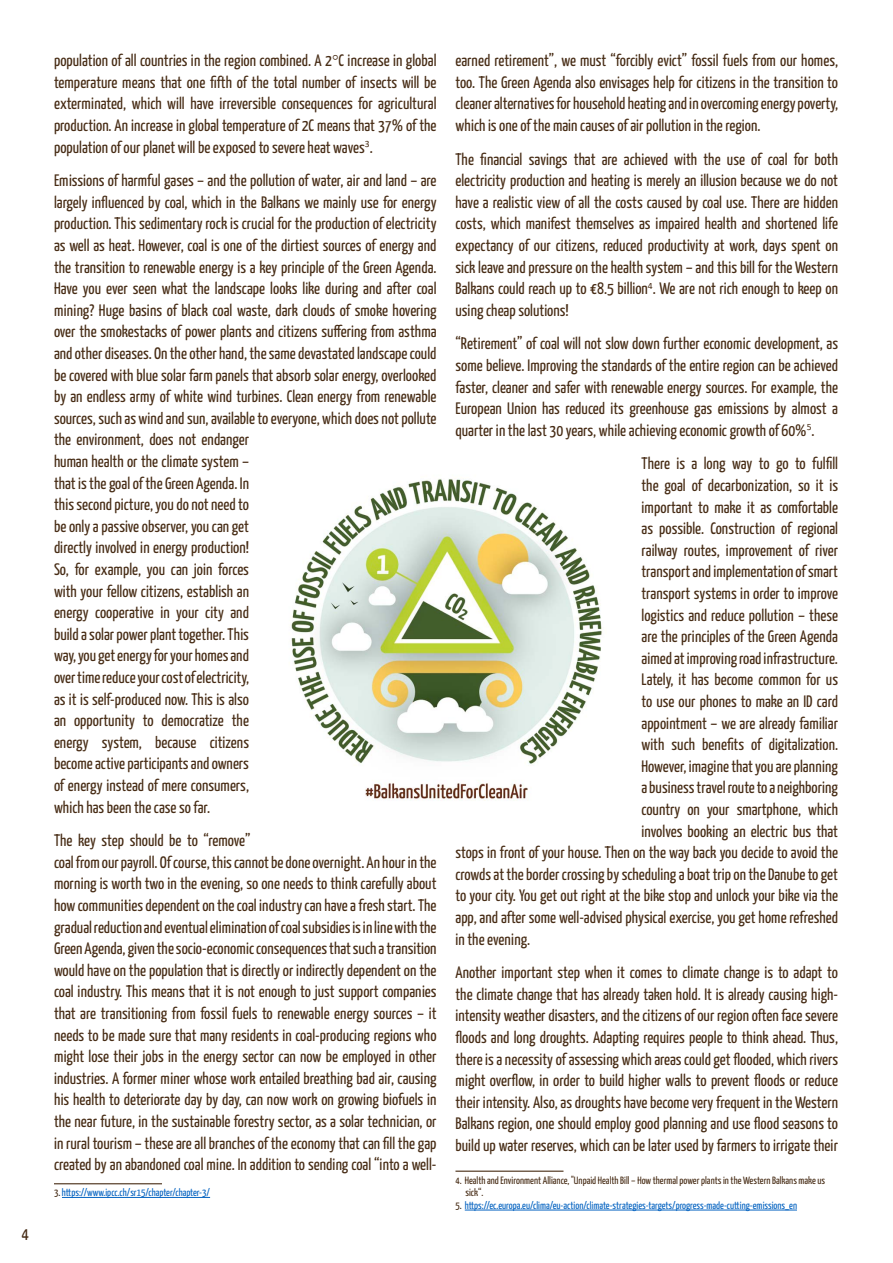
<style>
.page{position:relative;width:893px;height:1263px;background:#fff}
.page>*{position:absolute;margin:0;border:0;box-sizing:border-box;transform-origin:0 0}
.t1{font:200 18px "Yanone Kaffeesatz";color:#472c15}
.t2{font:200 16.5px/21.6px "Yanone Kaffeesatz";color:#472c15;text-align:justify}
.t3{font:200 10.5px "Yanone Kaffeesatz";color:#0563c1}
.t4{font:200 10.5px/12.6px "Yanone Kaffeesatz";color:#472c15}
.s1{color:#472c15}
.s2{color:#231f20}
</style>
<div class="page">
<hr style="left:54px;top:1183px;width:108px;height:1px;background:#472c15">
<hr style="left:62px;top:1197px;width:148px;height:1px;background:#0563c1">
<hr style="left:455px;top:1170px;width:108px;height:2px;background:#472c15">
<hr style="left:465px;top:1210px;width:332px;height:1px;background:#0563c1">
<img style="left:291px;top:479px;width:311px;height:322px">
<p class="t1" style="left:22px;top:1221px;width:9px">4</p>
<p class="t2" style="left:54px;top:48px;width:384px">population of all countries in the region combined. A 2 C increase in global temperature means that one fifth of the total number of insects will be exterminated, which will have irreversible consequences for agricultural production. An increase in global temperature of 2C means that 37% of the population of our planet will be exposed to severe heat waves<sup>3</sup>.</p>
<p class="t2" style="left:54px;top:168px;width:384px;text-align:left">Emissions of harmful gases – and the pollution of water, air and land – are largely influenced by coal, which in the Balkans we mainly use for energy production. This sedimentary rock is crucial for the production of electricity as well as heat. However, coal is one of the dirtiest sources of energy and the transition to renewable energy is a key principle of the Green Agenda.<br>Have you ever seen what the landscape looks like during and after coal mining? Huge basins of black coal waste, dark clouds of smoke hovering over the smokestacks of power plants and citizens suffering from asthma and other diseases. On the other hand, the same devastated landscape could be covered with blue solar farm panels that absorb solar energy, overlooked by an endless army of white wind turbines. Clean energy from renewable sources, such as wind and sun, available to everyone, which does not pollute the environment, does not endanger<br>human health or the climate system –<br>that is the goal of the Green Agenda. In<br>this second picture, you do not need to<br>be only a passive observer, you can get<br>directly involved in energy production!<br>So, for example, you can join forces<br>with your fellow citizens, establish an<br>energy cooperative in your city and<br>build a solar power plant together. This<br>way, you get energy for your homes and<br>over time reduce your cost of electricity,<br>as it is self-produced now. This is also<br>an opportunity to democratize the<br>energy system, because citizens<br>become active participants and owners<br>of energy instead of mere consumers,<br>which has been the case so far.</p>
<p class="t2" style="left:54px;top:828px;width:384px;text-align:left">The key step should be to “remove”<br>coal from our payroll. Of course, this cannot be done overnight. An hour in the morning is worth two in the evening, so one needs to think carefully about how communities dependent on the coal industry can have a fresh start. The gradual reduction and eventual elimination of coal subsidies is in line with the Green Agenda, given the socio-economic consequences that such a transition would have on the population that is directly or indirectly dependent on the coal industry. This means that it is not enough to just support companies that are transitioning from fossil fuels to renewable energy sources – it needs to be made sure that many residents in coal-producing regions who might lose their jobs in the energy sector can now be employed in other industries. A former miner whose work entailed breathing bad air, causing his health to deteriorate day by day, can now work on growing biofuels in the near future, in the sustainable forestry sector, as a solar technician, or in rural tourism – these are all branches of the economy that can fill the gap created by an abandoned coal mine. In addition to sending coal “into a well-</p>
<p class="t3" style="left:54px;top:1185px;width:158px"><span class="s1">3</span><span class="s2">.</span> https://www.ipcc.ch/sr15/chapter/chapter-3/</p>
<p class="t2" style="left:455px;top:48px;width:384px">earned retirement”, we must “forcibly evict” fossil fuels from our homes, too. The Green Agenda also envisages help for citizens in the transition to cleaner alternatives for household heating and in overcoming energy poverty, which is one of the main causes of air pollution in the region.</p>
<p class="t2" style="left:455px;top:147px;width:384px">The financial savings that are achieved with the use of coal for both electricity production and heating is merely an illusion because we do not have a realistic view of all the costs caused by coal use. There are hidden costs, which manifest themselves as impaired health and shortened life expectancy of our citizens, reduced productivity at work, days spent on sick leave and pressure on the health system – and this bill for the Western Balkans could reach up to €8.5 billion<sup>4</sup>. We are not rich enough to keep on using cheap solutions!</p>
<p class="t2" style="left:455px;top:332px;width:384px">“Retirement” of coal will not slow down further economic development, as some believe. Improving the standards of the entire region can be achieved faster, cleaner and safer with renewable energy sources. For example, the European Union has reduced its greenhouse gas emissions by almost a quarter in the last 30 years, while achieving economic growth of 60%<sup>5</sup>.</p>
<p class="t2" style="left:641px;top:452px;width:198px">There is a long way to go to fulfill</p>
<p class="t2" style="left:641px;top:473px;width:198px">the goal of decarbonization, so it is</p>
<p class="t2" style="left:641px;top:495px;width:198px">important to make it as comfortable</p>
<p class="t2" style="left:641px;top:516px;width:198px">as possible. Construction of regional</p>
<p class="t2" style="left:641px;top:538px;width:198px">railway routes, improvement of river</p>
<p class="t2" style="left:641px;top:560px;width:198px">transport and implementation of smart</p>
<p class="t2" style="left:641px;top:581px;width:198px">transport systems in order to improve</p>
<p class="t2" style="left:641px;top:603px;width:198px">logistics and reduce pollution – these</p>
<p class="t2" style="left:641px;top:624px;width:198px">are the principles of the Green Agenda</p>
<p class="t2" style="left:641px;top:646px;width:198px">aimed at improving road infrastructure.</p>
<p class="t2" style="left:641px;top:668px;width:198px">Lately, it has become common for us</p>
<p class="t2" style="left:641px;top:689px;width:198px">to use our phones to make an ID card</p>
<p class="t2" style="left:641px;top:711px;width:198px">appointment – we are already familiar</p>
<p class="t2" style="left:641px;top:732px;width:198px">with such benefits of digitalization.</p>
<p class="t2" style="left:641px;top:754px;width:198px">However, imagine that you are planning</p>
<p class="t2" style="left:641px;top:776px;width:198px">a business travel route to a neighboring</p>
<p class="t2" style="left:641px;top:797px;width:198px">country on your smartphone, which</p>
<p class="t2" style="left:641px;top:819px;width:198px">involves booking an electric bus that</p>
<p class="t2" style="left:455px;top:840px;width:384px">stops in front of your house. Then on the way back you decide to avoid the</p>
<p class="t2" style="left:455px;top:862px;width:384px">crowds at the border crossing by scheduling a boat trip on the Danube to get</p>
<p class="t2" style="left:455px;top:884px;width:384px">to your city. You get out right at the bike stop and unlock your bike via the</p>
<p class="t2" style="left:455px;top:905px;width:384px">app, and after some well-advised physical exercise, you get home refreshed</p>
<p class="t2" style="left:455px;top:927px;width:76px">in the evening.</p>
<p class="t2" style="left:455px;top:960px;width:384px">Another important step when it comes to climate change is to adapt to the climate change that has already taken hold. It is already causing high&shy;intensity weather disasters, and the citizens of our region often face severe floods and long droughts. Adapting requires people to think ahead. Thus, there is a necessity of assessing which areas could get flooded, which rivers might overflow, in order to build higher walls to prevent floods or reduce their intensity. Also, as droughts have become very frequent in the Western Balkans region, one should employ good planning and use flood seasons to build up water reserves, which can be later used by farmers to irrigate their</p>
<p class="t4" style="left:465px;top:1173px;width:361px;text-indent:-10px">4. Health and Environment Alliance, "Unpaid Health Bill – How thermal power plants in the Western Balkans make us sick“.</p>
<p class="t3" style="left:455px;top:1198px;width:343px"><span class="s1">5</span><span class="s2">.</span> https://ec.europa.eu/clima/eu-action/climate-strategies-targets/progress-made-cutting-emissions_en</p>
</div>
